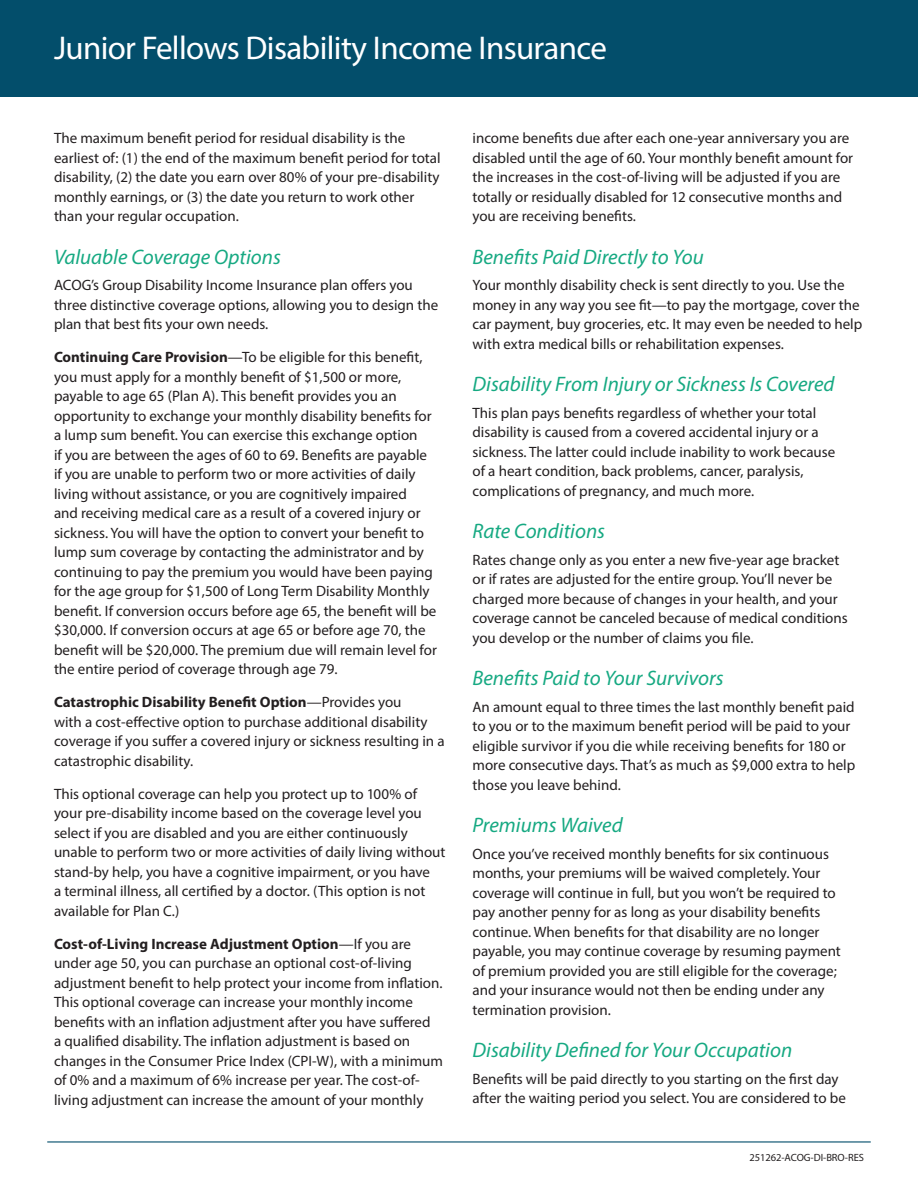
<style>
.page{position:relative;width:918px;height:1188px;background:#fff}
.page>*{position:absolute;margin:0;border:0;box-sizing:border-box;transform-origin:0 0}
.t1{font:33px "Myriad Pro";letter-spacing:-.02em;color:#fff}
.t2{font:italic 21px "Myriad Pro";color:#16a982}
.t3{font:15px/19.5px "Myriad Pro";color:#231f20}
.t4{font:10.5px "Myriad Pro";letter-spacing:-.005em;color:#231f20}
.s1{font-weight:700}
</style>
<div class="page">
<div style="left:0;top:0;width:918px;height:96px;background:#034e6b"></div>
<hr style="left:47px;top:1141px;width:824px;height:2px;background:#034e6b">
<p class="t1" style="left:54px;top:28px;width:554px">Junior Fellows Disability Income Insurance</p>
<p class="t3" style="left:54px;top:128px;width:388px">The maximum benefit period for residual disability is the earliest of: (1) the end of the maximum benefit period for total disability, (2) the date you earn over 80% of your pre-disability monthly earnings, or (3) the date you return to work other than your regular occupation.</p>
<p class="t2" style="left:54px;top:244px;width:228px">Valuable Coverage Options</p>
<p class="t3" style="left:54px;top:275px;width:386px">ACOG’s Group Disability Income Insurance plan offers you three distinctive coverage options, allowing you to design the plan that best fits your own needs.</p>
<p class="t3" style="left:54px;top:347px;width:384px"><span class="s1">Continuing Care Provision</span>—To be eligible for this benefit, you must apply for a monthly benefit of $1,500 or more, payable to age 65 (Plan A). This benefit provides you an opportunity to exchange your monthly disability benefits for a lump sum benefit. You can exercise this exchange option<br>if you are between the ages of 60 to 69. Benefits are payable if you are unable to perform two or more activities of daily living without assistance, or you are cognitively impaired<br>and receiving medical care as a result of a covered injury or sickness. You will have the option to convert your benefit to lump sum coverage by contacting the administrator and by continuing to pay the premium you would have been paying for the age group for $1,500 of Long Term Disability Monthly benefit. If conversion occurs before age 65, the benefit will be $30,000. If conversion occurs at age 65 or before age 70, the benefit will be $20,000. The premium due will remain level for the entire period of coverage through age 79.</p>
<p class="t3" style="left:54px;top:692px;width:392px"><span class="s1">Catastrophic Disability Benefit Option</span>—Provides you<br>with a cost-effective option to purchase additional disability coverage if you suffer a covered injury or sickness resulting in a catastrophic disability.</p>
<p class="t3" style="left:54px;top:783px;width:393px">This optional coverage can help you protect up to 100% of your pre-disability income based on the coverage level you select if you are disabled and you are either continuously unable to perform two or more activities of daily living without stand-by help, you have a cognitive impairment, or you have<br>a terminal illness, all certified by a doctor. (This option is not available for Plan C.)</p>
<p class="t3" style="left:54px;top:933px;width:391px"><span class="s1">Cost-of-Living Increase Adjustment Option</span>—If you are under age 50, you can purchase an optional cost-of-living adjustment benefit to help protect your income from inflation.<br>This optional coverage can increase your monthly income benefits with an inflation adjustment after you have suffered<br>a qualified disability. The inflation adjustment is based on changes in the Consumer Price Index (CPI-W), with a minimum of 0% and a maximum of 6% increase per year. The cost-of&shy;living adjustment can increase the amount of your monthly</p>
<p class="t3" style="left:472px;top:128px;width:382px">income benefits due after each one-year anniversary you are disabled until the age of 60. Your monthly benefit amount for the increases in the cost-of-living will be adjusted if you are totally or residually disabled for 12 consecutive months and you are receiving benefits.</p>
<p class="t2" style="left:472px;top:244px;width:233px">Benefits Paid Directly to You</p>
<p class="t3" style="left:472px;top:275px;width:391px">Your monthly disability check is sent directly to you. Use the money in any way you see fit—to pay the mortgage, cover the car payment, buy groceries, etc. It may even be needed to help with extra medical bills or rehabilitation expenses.</p>
<p class="t2" style="left:472px;top:371px;width:364px">Disability From Injury or Sickness Is Covered</p>
<p class="t3" style="left:472px;top:402px;width:364px">This plan pays benefits regardless of whether your total disability is caused from a covered accidental injury or a sickness. The latter could include inability to work because of a heart condition, back problems, cancer, paralysis, complications of pregnancy, and much more.</p>
<p class="t2" style="left:472px;top:518px;width:134px">Rate Conditions</p>
<p class="t3" style="left:472px;top:549px;width:377px">Rates change only as you enter a new five-year age bracket or if rates are adjusted for the entire group. You’ll never be charged more because of changes in your health, and your coverage cannot be canceled because of medical conditions you develop or the number of claims you file.</p>
<p class="t2" style="left:472px;top:665px;width:253px">Benefits Paid to Your Survivors</p>
<p class="t3" style="left:472px;top:696px;width:384px">An amount equal to three times the last monthly benefit paid to you or to the maximum benefit period will be paid to your eligible survivor if you die while receiving benefits for 180 or more consecutive days. That’s as much as $9,000 extra to help those you leave behind.</p>
<p class="t2" style="left:472px;top:812px;width:152px">Premiums Waived</p>
<p class="t3" style="left:472px;top:843px;width:370px">Once you’ve received monthly benefits for six continuous months, your premiums will be waived completely. Your coverage will continue in full, but you won’t be required to pay another penny for as long as your disability benefits continue. When benefits for that disability are no longer payable, you may continue coverage by resuming payment of premium provided you are still eligible for the coverage; and your insurance would not then be ending under any termination provision.</p>
<p class="t2" style="left:472px;top:1037px;width:321px">Disability Defined for Your Occupation</p>
<p class="t3" style="left:472px;top:1068px;width:375px">Benefits will be paid directly to you starting on the first day after the waiting period you select. You are considered to be</p>
<p class="t4" style="left:750px;top:1151px;width:116px">251262-ACOG-DI-BRO-RES</p>
</div>
